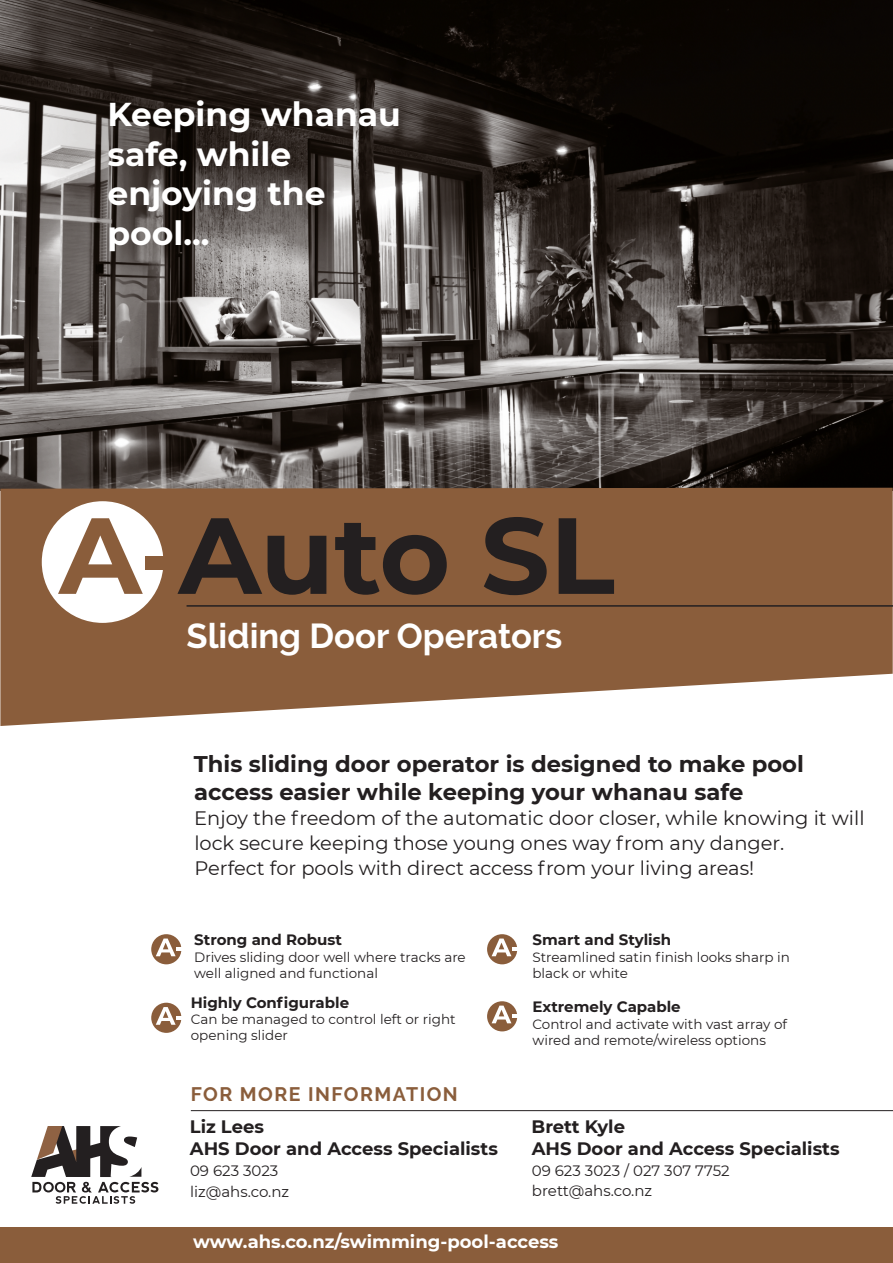
<style>
.page{position:relative;width:893px;height:1263px;background:#fff}
.page>*{position:absolute;margin:0;border:0;box-sizing:border-box;transform-origin:0 0}
.t1{font:700 108px "Montserrat";letter-spacing:-.005em;color:#231f20}
.t2{font:700 34.5px "Raleway";color:#fff}
.t3{font:700 33px/39.6px "Montserrat";color:#fff}
.t4{font:700 22.65px/27.2px "Montserrat";color:#231f20}
.t5{font:19.5px/25.2px "Montserrat";color:#231f20}
.t6{font:700 19.5px "Raleway";letter-spacing:.075em;color:#8a5d3b}
.t7{font:700 18px/21.6px "Montserrat";color:#231f20}
.t8{font:700 18px "Montserrat";color:#fff}
.t9{font:700 15px "Montserrat";color:#231f20}
.t10{font:15px/21px "Montserrat";color:#231f20}
.t11{font:13.5px/16.2px "Montserrat";color:#231f20}
.s1{color:#8a5d3b}
</style>
<div class="page">
<img style="left:0;top:0;width:893px;height:488px">
<div style="left:151px;top:934px;width:30px;height:30px;background:#8a5d3b;border-radius:50%"></div>
<svg style="left:156px;top:938px;width:26px;height:18px"></svg>
<div style="left:487px;top:934px;width:30px;height:30px;background:#8a5d3b;border-radius:50%"></div>
<svg style="left:492px;top:938px;width:26px;height:18px"></svg>
<div style="left:151px;top:1002px;width:30px;height:31px;background:#8a5d3b;border-radius:50%"></div>
<svg style="left:156px;top:1007px;width:26px;height:18px"></svg>
<div style="left:487px;top:1001px;width:30px;height:30px;background:#8a5d3b;border-radius:50%"></div>
<svg style="left:492px;top:1005px;width:26px;height:18px"></svg>
<div style="left:0;top:1227px;width:892px;height:36px;background:#8a5d3b"></div>
<hr style="left:191px;top:1110px;width:702px;height:1px;background:#231f20">
<svg style="left:31px;top:1126px;width:127px;height:78px"></svg>
<svg style="left:0;top:488px;width:893px;height:238px;fill:#8a5d3b"></svg>
<div style="left:42px;top:501px;width:121px;height:122px;background:#fff;border-radius:50%"></div>
<hr style="left:187px;top:605px;width:706px;height:2px;background:#231f20">
<h3 class="t3" style="left:108px;top:93px;width:295px">Keeping whanau safe, while enjoying the pool...</h3>
<h1 class="t1" style="left:59px;top:478px;width:557px"><span class="s1">A-</span>Auto SL</h1>
<h2 class="t2" style="left:187px;top:616px;width:377px">Sliding Door Operators</h2>
<h3 class="t4" style="left:194px;top:749px;width:612px">This sliding door operator is designed to make pool access easier while keeping your whanau safe</h3>
<h3 class="t5" style="left:194px;top:804px;width:672px">Enjoy the freedom of the automatic door closer, while knowing it will lock secure keeping those young ones way from any danger.<br>Perfect for pools with direct access from your living areas!</h3>
<p class="t9" style="left:194px;top:929px;width:149px">Strong and Robust</p>
<p class="t11" style="left:194px;top:948px;width:273px">Drives sliding door well where tracks are well aligned and functional</p>
<p class="t9" style="left:191px;top:992px;width:160px">Highly Configurable</p>
<p class="t11" style="left:191px;top:1011px;width:266px">Can be managed to control left or right opening slider</p>
<p class="t9" style="left:532px;top:929px;width:140px">Smart and Stylish</p>
<p class="t11" style="left:532px;top:948px;width:259px">Streamlined satin finish looks sharp in black or white</p>
<p class="t9" style="left:532px;top:996px;width:150px">Extremely Capable</p>
<p class="t11" style="left:532px;top:1015px;width:256px">Control and activate with vast array of wired and remote/wireless options</p>
<h3 class="t6" style="left:191px;top:1083px;width:268px">FOR MORE INFORMATION</h3>
<h3 class="t7" style="left:190px;top:1115px;width:310px">Liz Lees<br>AHS Door and Access Specialists</h3>
<p class="t10" style="left:190px;top:1160px;width:101px">09 623 3023 liz@ahs.co.nz</p>
<h3 class="t7" style="left:532px;top:1115px;width:310px">Brett Kyle<br>AHS Door and Access Specialists</h3>
<p class="t10" style="left:532px;top:1160px;width:199px;line-height:19.5px">09 623 3023 / 027 307 7752 brett@ahs.co.nz</p>
<h3 class="t8" style="left:193px;top:1229px;width:367px">www.ahs.co.nz/swimming-pool-access</h3>
</div>
